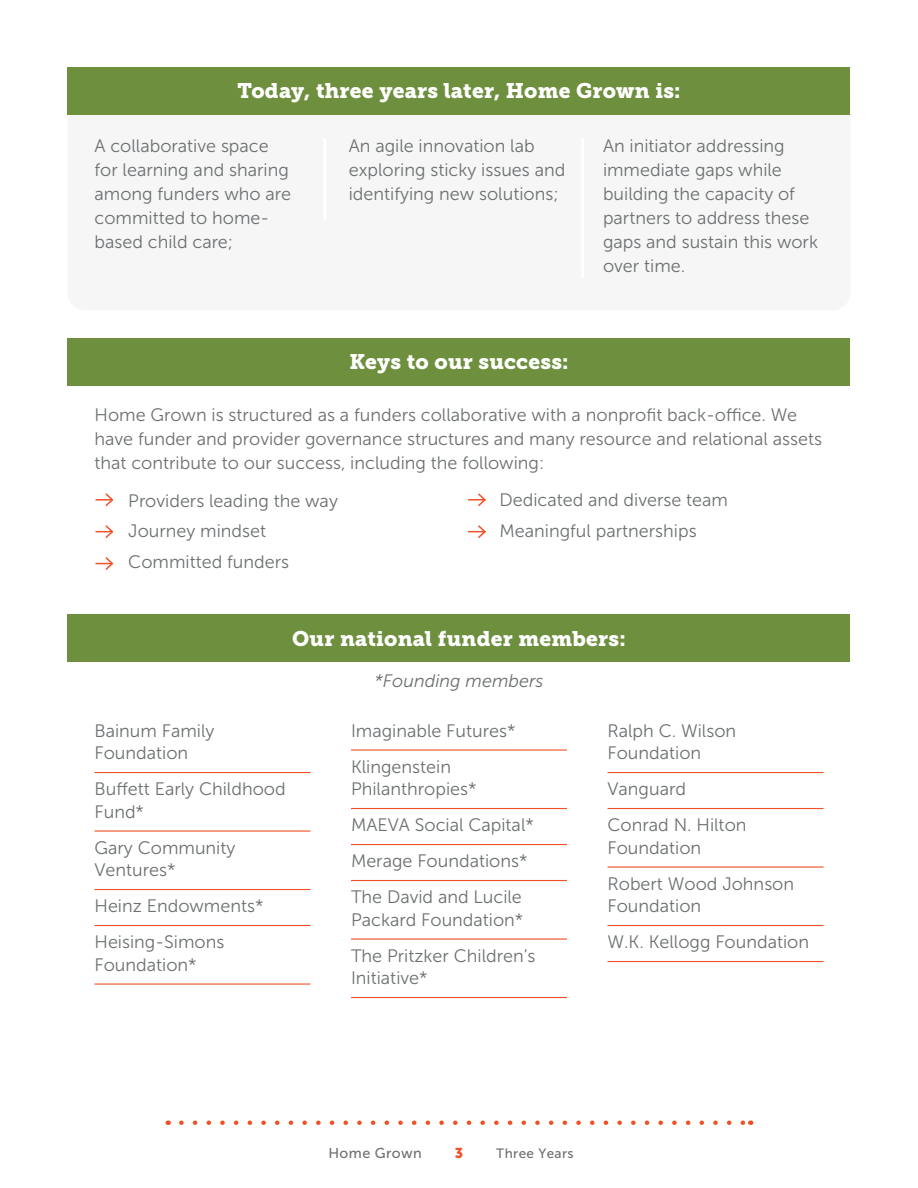
<style>
.page{position:relative;width:918px;height:1188px;background:#fff}
.page>*{position:absolute;margin:0;border:0;box-sizing:border-box;transform-origin:0 0}
.t1{font:21px "Museo Slab 900";letter-spacing:.01em;color:#fff}
.t2{font:18px/24px "Museo Sans 300";color:#6c7072}
.t3{font:italic 18px "Museo Sans 300";color:#6c7072}
.t4{font:14.25px "Museo Sans 500";letter-spacing:.03em;color:#707070}
.t5{font:14.25px "Museo Sans 900";color:#f05126}
.t6{font:13.5px "Museo Sans 500";letter-spacing:.03em;color:#707070}
</style>
<div class="page">
<svg style="left:181px;top:1120px;width:562px;height:5px"></svg>
<div style="left:68px;top:76px;width:782px;height:234px;background:#f6f6f6;border-radius:18px"></div>
<hr style="left:94px;top:772px;width:216px;height:1px;background:#f05126">
<hr style="left:94px;top:830px;width:216px;height:2px;background:#f05126">
<hr style="left:94px;top:889px;width:216px;height:1px;background:#f05126">
<hr style="left:94px;top:925px;width:216px;height:1px;background:#f05126">
<hr style="left:94px;top:983px;width:216px;height:2px;background:#f05126">
<hr style="left:351px;top:749px;width:216px;height:2px;background:#f05126">
<hr style="left:351px;top:808px;width:216px;height:1px;background:#f05126">
<hr style="left:351px;top:844px;width:216px;height:1px;background:#f05126">
<hr style="left:351px;top:880px;width:216px;height:1px;background:#f05126">
<hr style="left:351px;top:938px;width:216px;height:2px;background:#f05126">
<hr style="left:351px;top:997px;width:216px;height:1px;background:#f05126">
<hr style="left:608px;top:772px;width:216px;height:1px;background:#f05126">
<hr style="left:608px;top:808px;width:216px;height:1px;background:#f05126">
<hr style="left:608px;top:866px;width:216px;height:2px;background:#f05126">
<hr style="left:608px;top:925px;width:216px;height:1px;background:#f05126">
<hr style="left:608px;top:961px;width:216px;height:1px;background:#f05126">
<svg style="left:96px;top:493px;width:18px;height:13px"></svg>
<svg style="left:469px;top:493px;width:17px;height:13px"></svg>
<svg style="left:96px;top:525px;width:18px;height:13px"></svg>
<svg style="left:469px;top:525px;width:17px;height:13px"></svg>
<svg style="left:96px;top:557px;width:18px;height:13px"></svg>
<hr style="left:323px;top:138px;width:3px;height:82px;background:#fff">
<hr style="left:581px;top:138px;width:3px;height:140px;background:#fff">
<div style="left:68px;top:68px;width:782px;height:47px;background:#6e8f3d"></div>
<div style="left:68px;top:338px;width:782px;height:47px;background:#6e8f3d"></div>
<div style="left:68px;top:614px;width:782px;height:48px;background:#6e8f3d"></div>
<p class="t1" style="left:237px;top:79px;width:445px">Today, three years later, Home Grown is:</p>
<p class="t2" style="left:94px;top:134px;width:198px">A collaborative space for learning and sharing among funders who are committed to home&shy;based child care;</p>
<p class="t2" style="left:349px;top:134px;width:218px">An agile innovation lab exploring sticky issues and identifying new solutions;</p>
<p class="t2" style="left:603px;top:134px;width:217px">An initiator addressing immediate gaps while building the capacity of partners to address these gaps and sustain this work over time.</p>
<p class="t1" style="left:349px;top:350px;width:221px">Keys to our success:</p>
<p class="t2" style="left:94px;top:403px;width:729px">Home Grown is structured as a funders collaborative with a nonprofit back-office. We have funder and provider governance structures and many resource and relational assets that contribute to our success, including the following:</p>
<p class="t2" style="left:128px;top:485px;width:211px;line-height:30.8px">Providers leading the way<br>Journey mindset<br>Committed funders</p>
<p class="t2" style="left:500px;top:485px;width:230px;line-height:30.8px">Dedicated and diverse team<br>Meaningful partnerships</p>
<p class="t1" style="left:292px;top:626px;width:335px">Our national funder members:</p>
<p class="t2" style="left:94px;top:719px;width:122px;line-height:22.5px">Bainum Family<br>Foundation</p>
<p class="t2" style="left:94px;top:778px;width:193px;line-height:22.5px">Buffett Early Childhood<br>Fund*</p>
<p class="t2" style="left:94px;top:836px;width:142px;line-height:22.5px">Gary Community<br>Ventures*</p>
<p class="t2" style="left:94px;top:888px;width:171px;line-height:36px">Heinz Endowments*<br>Heising-Simons</p>
<p class="t2" style="left:94px;top:952px;width:104px">Foundation*</p>
<p class="t3" style="left:375px;top:671px;width:170px">*Founding members</p>
<p class="t2" style="left:351px;top:712px;width:166px;line-height:36px">Imaginable Futures*<br>Klingenstein</p>
<p class="t2" style="left:351px;top:771px;width:184px;line-height:36px">Philanthropies*<br>MAEVA Social Capital*<br>Merage Foundations*<br>The David and Lucile</p>
<p class="t2" style="left:351px;top:901px;width:186px;line-height:36px">Packard Foundation*<br>The Pritzker Children’s</p>
<p class="t2" style="left:351px;top:966px;width:78px">Initiative*</p>
<p class="t2" style="left:608px;top:719px;width:130px;line-height:22.5px">Ralph C. Wilson<br>Foundation</p>
<p class="t2" style="left:608px;top:771px;width:141px;line-height:36px">Vanguard<br>Conrad N. Hilton</p>
<p class="t2" style="left:608px;top:829px;width:188px;line-height:36px">Foundation<br>Robert Wood Johnson</p>
<p class="t2" style="left:608px;top:888px;width:203px;line-height:36px">Foundation<br>W.K. Kellogg Foundation</p>
<p class="t4" style="left:328px;top:1145px;width:95px">Home Grown</p>
<p class="t5" style="left:455px;top:1145px;width:10px">3</p>
<p class="t6" style="left:496px;top:1146px;width:79px">Three Years</p>
</div>
